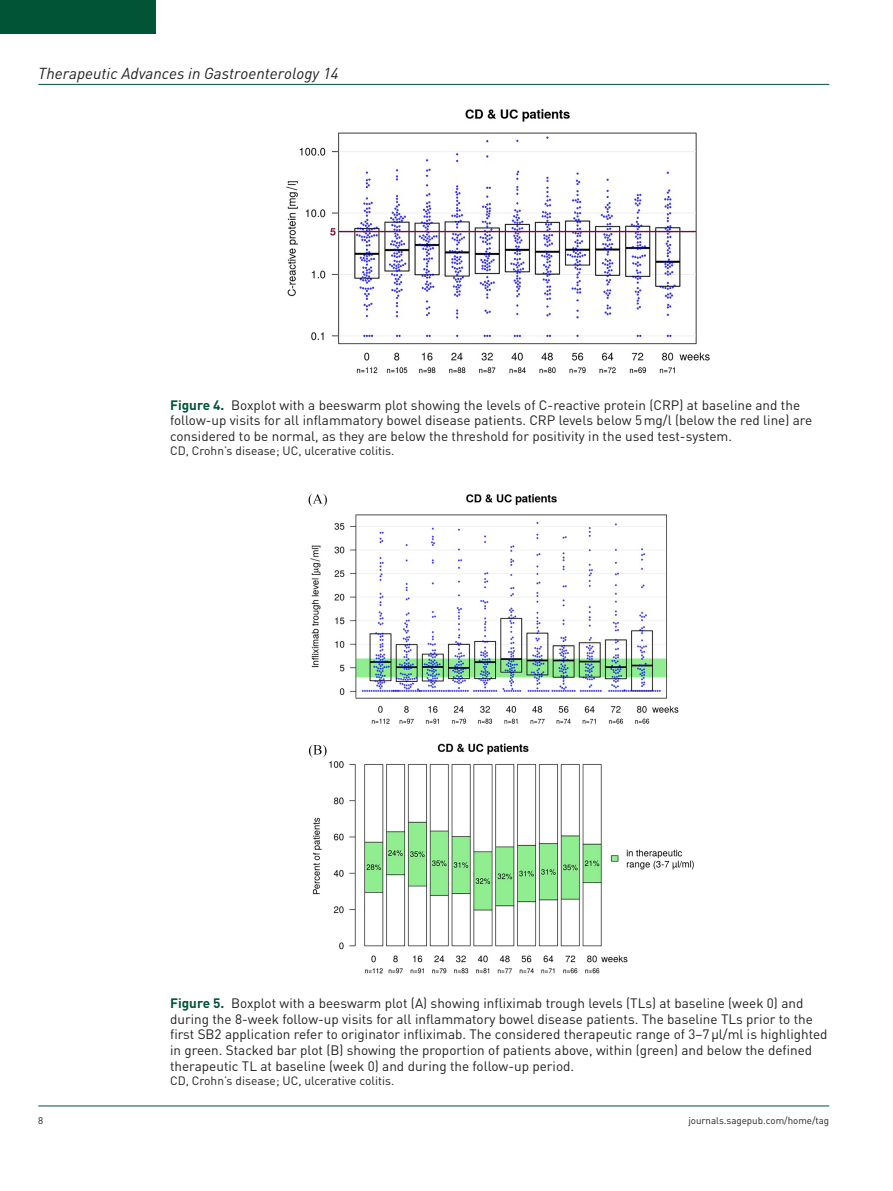
<style>
.page{position:relative;width:893px;height:1191px;background:#fff}
.page>*{position:absolute;margin:0;border:0;box-sizing:border-box;transform-origin:0 0}
.t1{font:italic 15.75px "DIN";color:#231f20}
.t2{font:13.5px/15.8px "DIN";color:#231f20}
.t3{font:12px "DIN";color:#231f20}
.t4{font:9.75px "DIN";color:#231f20}
.s1{font-weight:700;color:#015436}
</style>
<div class="page">
<hr style="left:38px;top:84px;width:791px;height:1px;background:#015436">
<hr style="left:38px;top:1105px;width:791px;height:1px;background:#015436">
<div style="left:0;top:0;width:155px;height:34px;background:#015436"></div>
<img style="left:286px;top:109px;width:424px;height:265px">
<img style="left:308px;top:493px;width:385px;height:481px">
<p class="t1" style="left:38px;top:63px;width:302px">Therapeutic Advances in Gastroenterology 14</p>
<p class="t2" style="left:170px;top:396px;width:644px"><span class="s1">Figure 4.</span> Boxplot with a beeswarm plot showing the levels of C-reactive protein (CRP) at baseline and the follow-up visits for all inflammatory bowel disease patients. CRP levels below 5mg/l (below the red line) are considered to be normal, as they are below the threshold for positivity in the used test-system.</p>
<p class="t3" style="left:170px;top:443px;width:226px">CD, Crohn’s disease; UC, ulcerative colitis.</p>
<p class="t2" style="left:170px;top:994px;width:659px"><span class="s1">Figure 5.</span> Boxplot with a beeswarm plot (A) showing infliximab trough levels (TLs) at baseline (week 0) and during the 8-week follow-up visits for all inflammatory bowel disease patients. The baseline TLs prior to the first SB2 application refer to originator infliximab. The considered therapeutic range of 3–7µl/ml is highlighted in green. Stacked bar plot (B) showing the proportion of patients above, within (green) and below the defined therapeutic TL at baseline (week 0) and during the follow-up period.</p>
<p class="t3" style="left:170px;top:1073px;width:226px">CD, Crohn’s disease; UC, ulcerative colitis.</p>
<p class="t4" style="left:38px;top:1114px;width:7px">8</p>
<p class="t4" style="left:688px;top:1114px;width:142px">journals.sagepub.com/home/tag</p>
</div>
